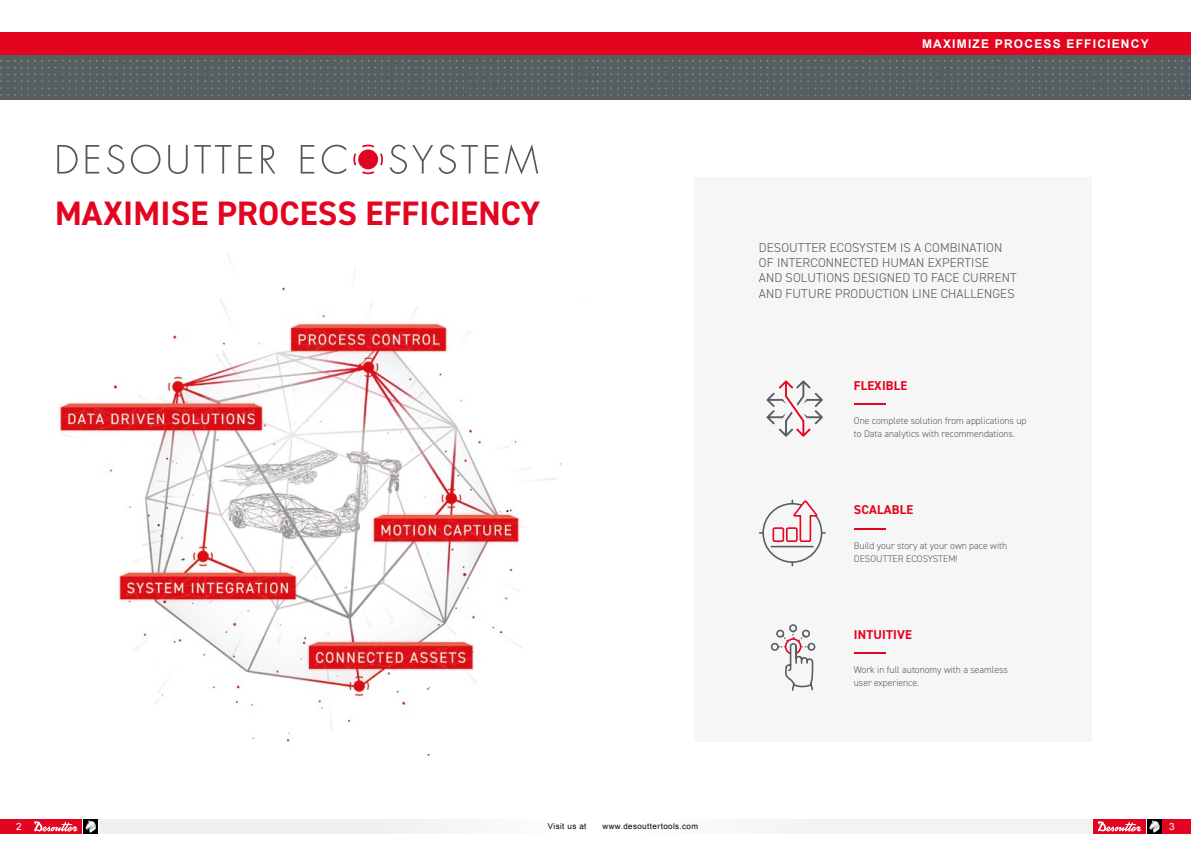
<style>
.page{position:relative;width:1191px;height:842px;background:#fff}
.page>*{position:absolute;margin:0;border:0;box-sizing:border-box;transform-origin:0 0}
.t1{font:700 34px "DIN2014";letter-spacing:.005em;color:#e30520}
.t2{font:300 12.8px/15.4px "DIN2014";letter-spacing:.01em;color:#575756}
.t3{font:700 12.8px "DIN2014";letter-spacing:.01em;color:#e30520}
.t4{font:700 12px "Arial";letter-spacing:.1em;color:#fff}
.t5{font:10px "Arial";color:#fff}
.t6{font:300 9.6px/12.8px "DIN2014";color:#575756}
.t7{font:8px "Arial";letter-spacing:.05em;color:#000}
</style>
<div class="page">
<div style="left:0;top:33px;width:1191px;height:22px;background:#e30520"></div>
<img style="left:0;top:55px;width:595px;height:44px">
<div style="left:595px;top:55px;width:596px;height:44px;background:#575e62"></div>
<div style="left:694px;top:177px;width:398px;height:564px;background:#f6f6f7"></div>
<img style="left:59px;top:252px;width:503px;height:503px">
<hr style="left:854px;top:403px;width:31px;height:2px;background:#e30520">
<svg style="left:766px;top:380px;width:57px;height:57px"></svg>
<hr style="left:854px;top:528px;width:31px;height:1px;background:#e30520">
<svg style="left:759px;top:499px;width:66px;height:67px"></svg>
<hr style="left:854px;top:652px;width:31px;height:2px;background:#e30520">
<div style="left:771px;top:643px;width:8px;height:8px;border:2px solid #575e62;border-radius:50%"></div>
<div style="left:807px;top:643px;width:8px;height:8px;border:2px solid #575e62;border-radius:50%"></div>
<div style="left:789px;top:624px;width:8px;height:8px;border:2px solid #575e62;border-radius:50%"></div>
<svg style="left:774px;top:628px;width:40px;height:63px"></svg>
<svg style="left:57px;top:145px;width:21px;height:29px"></svg>
<svg style="left:86px;top:145px;width:13px;height:29px"></svg>
<svg style="left:107px;top:145px;width:17px;height:29px"></svg>
<svg style="left:131px;top:145px;width:29px;height:29px"></svg>
<svg style="left:168px;top:145px;width:20px;height:29px"></svg>
<svg style="left:194px;top:145px;width:37px;height:29px"></svg>
<svg style="left:238px;top:145px;width:14px;height:29px"></svg>
<svg style="left:261px;top:145px;width:14px;height:29px"></svg>
<svg style="left:301px;top:145px;width:13px;height:29px"></svg>
<svg style="left:322px;top:145px;width:24px;height:29px"></svg>
<svg style="left:389px;top:145px;width:89px;height:29px"></svg>
<svg style="left:485px;top:145px;width:13px;height:29px"></svg>
<svg style="left:505px;top:144px;width:33px;height:30px"></svg>
<div style="left:358px;top:149px;width:20px;height:20px;background:#e30520;border-radius:50%"></div>
<svg style="left:380px;top:153px;width:3px;height:12px"></svg>
<svg style="left:353px;top:153px;width:3px;height:12px"></svg>
<svg style="left:362px;top:171px;width:12px;height:3px"></svg>
<svg style="left:362px;top:144px;width:12px;height:3px"></svg>
<div style="left:84px;top:819px;width:14px;height:14px;background:#000"></div>
<div style="left:29px;top:819px;width:53px;height:14px;background:#e30520"></div>
<svg style="left:34px;top:821px;width:44px;height:11px"></svg>
<svg style="left:85px;top:820px;width:11px;height:13px"></svg>
<div style="left:0;top:819px;width:28px;height:14px;background:#e30520"></div>
<div style="left:99px;top:819px;width:450px;height:14px;background:#eff0f1"></div>
<div style="left:642px;top:819px;width:450px;height:14px;background:#f4f3f4"></div>
<div style="left:1162px;top:819px;width:29px;height:14px;background:#e30520"></div>
<svg style="left:1147px;top:819px;width:14px;height:14px"></svg>
<div style="left:1093px;top:819px;width:53px;height:14px;background:#e30520"></div>
<svg style="left:1097px;top:821px;width:45px;height:11px"></svg>
<svg style="left:1149px;top:820px;width:10px;height:13px"></svg>
<h1 class="t1" style="left:55px;top:191px;width:487px">MAXIMISE PROCESS EFFICIENCY</h1>
<p class="t4" style="left:922px;top:36px;width:228px">MAXIMIZE PROCESS EFFICIENCY</p>
<h2 class="t2" style="left:759px;top:240px;width:259px">DESOUTTER ECOSYSTEM IS A COMBINATION OF INTERCONNECTED HUMAN EXPERTISE<br>AND SOLUTIONS DESIGNED TO FACE CURRENT AND FUTURE PRODUCTION LINE CHALLENGES</h2>
<h2 class="t3" style="left:854px;top:377px;width:55px">FLEXIBLE</h2>
<p class="t6" style="left:854px;top:414px;width:174px">One complete solution from applications up to Data analytics with recommendations.</p>
<h2 class="t3" style="left:854px;top:501px;width:61px">SCALABLE</h2>
<p class="t6" style="left:854px;top:539px;width:155px">Build your story at your own pace with<br>DESOUTTER ECOSYSTEM!</p>
<h2 class="t3" style="left:854px;top:626px;width:59px">INTUITIVE</h2>
<p class="t6" style="left:854px;top:664px;width:156px">Work in full autonomy with a seamless user experience.</p>
<p class="t5" style="left:16px;top:820px;width:7px">2</p>
<p class="t7" style="left:548px;top:821px;width:40px">Visit us at</p>
<p class="t7" style="left:602px;top:821px;width:97px">www.desouttertools.com</p>
<p class="t5" style="left:1169px;top:820px;width:7px">3</p>
</div>
